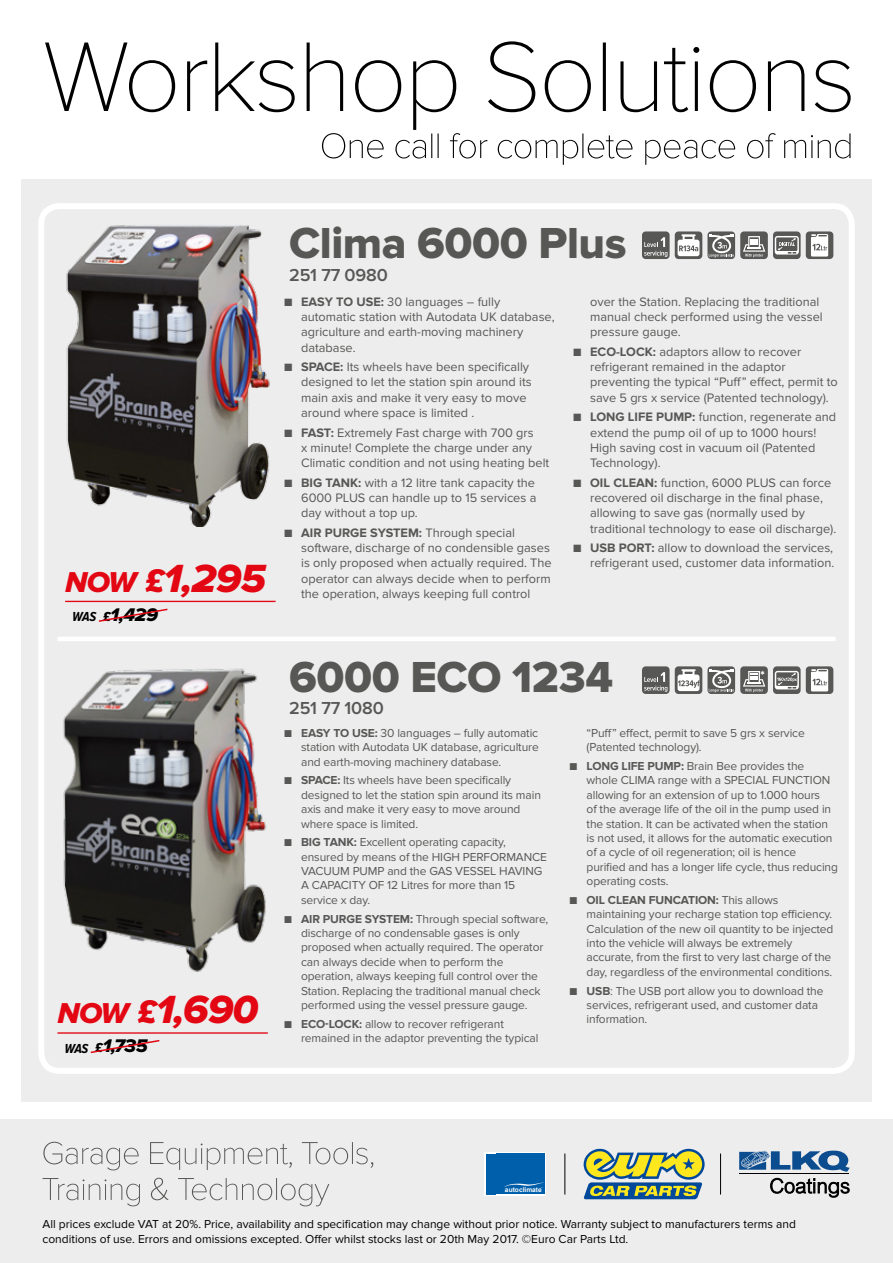
<style>
.page{position:relative;width:893px;height:1263px;background:#fff}
.page>*{position:absolute;margin:0;border:0;box-sizing:border-box;transform-origin:0 0}
.t1{font:45px "Proxima Nova Extrabld";letter-spacing:-.01em;color:#575756}
.t2{font:40.8px "Proxima Nova Extrabld It";letter-spacing:-.02em;color:#e30613}
.t3{font:19.05px "Proxima Nova Extrabld It";letter-spacing:-.02em;color:#000}
.t4{font:600 18px "Proxima Nova";letter-spacing:-.01em;color:#575756}
.t5{font:12.75px/15.3px "Proxima Nova";color:#575756}
.t6{font:12px/14.4px "Proxima Nova";letter-spacing:-.01em;color:#575756}
.t7{font:12px/14.4px "Proxima Nova";color:#000}
.t8{font:12px "Proxima Nova Extrabld";color:#fff}
.t9{font:700 6.6px "Arial";color:#fff}
.s1{font-size:29.85px}
.s2{font-size:33.9px}
.s3{font-family:"Proxima Nova Cond";font-weight:700;font-style:italic;font-size:13.5px}
.s4{font-size:13.5px}
.s5{font-weight:700}
</style>
<div class="page">
<div style="left:0;top:1119px;width:893px;height:144px;background:#ededed"></div>
<svg style="left:322px;top:133px;width:528px;height:32px"></svg>
<svg style="left:45px;top:41px;width:806px;height:89px"></svg>
<hr style="left:720px;top:1153px;width:1px;height:41px;background:#000">
<hr style="left:564px;top:1153px;width:1px;height:41px;background:#000">
<svg style="left:770px;top:1178px;width:80px;height:20px"></svg>
<svg style="left:739px;top:1150px;width:111px;height:22px"></svg>
<hr style="left:739px;top:1173px;width:110px;height:1px;background:#000">
<svg style="left:485px;top:1152px;width:61px;height:44px"></svg>
<div style="left:486px;top:1153px;width:9px;height:41px;background:#005faa"></div>
<div style="left:497px;top:1153px;width:48px;height:41px;background:#005faa"></div>
<svg style="left:504px;top:1182px;width:40px;height:5px"></svg>
<svg style="left:583px;top:1149px;width:122px;height:50px"></svg>
<svg style="left:43px;top:1178px;width:286px;height:28px"></svg>
<svg style="left:43px;top:1142px;width:330px;height:28px"></svg>
<div style="left:21px;top:179px;width:851px;height:922px;background:#ededed"></div>
<hr style="left:57px;top:637px;width:779px;height:4px;background:#fff">
<div style="left:38px;top:203px;width:817px;height:871px;border:6px solid #fff;border-radius:18px"></div>
<hr style="left:65px;top:601px;width:211px;height:1px;background:#e30613">
<svg style="left:98px;top:608px;width:70px;height:14px"></svg>
<hr style="left:57px;top:1032px;width:211px;height:2px;background:#e30613">
<svg style="left:90px;top:1040px;width:70px;height:14px"></svg>
<img style="left:66px;top:225px;width:204px;height:302px">
<img style="left:63px;top:668px;width:204px;height:304px">
<div style="left:806px;top:231px;width:27px;height:28px;background:#575756;border-radius:4px"></div>
<svg style="left:675px;top:231px;width:27px;height:28px"></svg>
<div style="left:642px;top:231px;width:28px;height:28px;background:#575756;border-radius:4px"></div>
<div style="left:740px;top:231px;width:28px;height:28px;background:#575756;border-radius:4px"></div>
<div style="left:707px;top:231px;width:28px;height:28px;background:#575756;border-radius:4px"></div>
<div style="left:773px;top:231px;width:28px;height:28px;background:#575756;border-radius:4px"></div>
<svg style="left:678px;top:234px;width:21px;height:22px"></svg>
<svg style="left:644px;top:237px;width:23px;height:20px"></svg>
<svg style="left:709px;top:235px;width:25px;height:22px"></svg>
<svg style="left:811px;top:234px;width:17px;height:23px"></svg>
<svg style="left:743px;top:236px;width:22px;height:21px"></svg>
<svg style="left:775px;top:236px;width:24px;height:19px"></svg>
<svg style="left:806px;top:666px;width:27px;height:28px"></svg>
<svg style="left:675px;top:666px;width:27px;height:28px"></svg>
<div style="left:642px;top:666px;width:28px;height:28px;background:#575756;border-radius:4px"></div>
<div style="left:740px;top:666px;width:28px;height:28px;background:#575756;border-radius:4px"></div>
<svg style="left:707px;top:666px;width:28px;height:28px"></svg>
<svg style="left:773px;top:666px;width:28px;height:28px"></svg>
<svg style="left:678px;top:669px;width:22px;height:22px"></svg>
<svg style="left:644px;top:672px;width:23px;height:20px"></svg>
<svg style="left:709px;top:670px;width:25px;height:22px"></svg>
<svg style="left:811px;top:669px;width:17px;height:22px"></svg>
<svg style="left:743px;top:671px;width:22px;height:21px"></svg>
<svg style="left:775px;top:671px;width:24px;height:18px"></svg>
<h2 class="t2" style="left:65px;top:555px;width:202px"><span class="s1">NOW</span> <span class="s2">£</span>1,295</h2>
<h3 class="t3" style="left:72px;top:603px;width:87px"><span class="s3">WAS</span> <span class="s4">£</span>1,429</h3>
<h2 class="t2" style="left:57px;top:986px;width:202px"><span class="s1">NOW</span> <span class="s2">£</span>1,690</h2>
<h3 class="t3" style="left:64px;top:1035px;width:85px"><span class="s3">WAS</span> <span class="s4">£</span>1,735</h3>
<h1 class="t1" style="left:289px;top:218px;width:339px">Clima 6000 Plus</h1>
<h3 class="t4" style="left:289px;top:264px;width:100px">251 77 0980</h3>
<p class="t5" style="left:301px;top:294px;width:255px;text-indent:-17px">■ <span class="s5">EASY TO USE:</span> 30 languages – fully automatic station with Autodata UK database, agriculture and earth-moving machinery database.</p>
<p class="t5" style="left:301px;top:359px;width:232px;text-indent:-17px">■ <span class="s5">SPACE:</span> Its wheels have been specifically designed to let the station spin around its main axis and make it very easy to move around where space is limited .</p>
<p class="t5" style="left:301px;top:425px;width:250px;text-indent:-17px">■ <span class="s5">FAST:</span> Extremely Fast charge with 700 grs<br>x minute! Complete the charge under any<br>Climatic condition and not using heating belt</p>
<p class="t5" style="left:301px;top:475px;width:237px;text-align:justify;text-indent:-17px">■ <span class="s5">BIG TANK:</span> with a 12 litre tank capacity the 6000 PLUS can handle up to 15 services a day without a top up.</p>
<p class="t5" style="left:301px;top:525px;width:252px;text-indent:-17px">■ <span class="s5">AIR PURGE SYSTEM:</span> Through special software, discharge of no condensible gases is only proposed when actually required. The operator can always decide when to perform the operation, always keeping full control</p>
<p class="t5" style="left:590px;top:294px;width:234px">over the Station. Replacing the traditional manual check performed using the vessel pressure gauge.</p>
<p class="t5" style="left:590px;top:344px;width:249px;text-indent:-17px">■ <span class="s5">ECO-LOCK:</span> adaptors allow to recover refrigerant remained in the adaptor preventing the typical “Puff” effect, permit to save 5 grs x service (Patented technology).</p>
<p class="t5" style="left:590px;top:409px;width:248px;text-indent:-17px">■ <span class="s5">LONG LIFE PUMP:</span> function, regenerate and extend the pump oil of up to 1000 hours!<br>High saving cost in vacuum oil (Patented Technology).</p>
<p class="t5" style="left:590px;top:475px;width:248px;text-indent:-17px">■ <span class="s5">OIL CLEAN:</span> function, 6000 PLUS can force recovered oil discharge in the final phase, allowing to save gas (normally used by traditional technology to ease oil discharge).</p>
<p class="t5" style="left:573px;top:540px;width:263px;text-align:right">■ <span class="s5">USB PORT:</span> allow to download the services, refrigerant used, customer data information.</p>
<h1 class="t1" style="left:289px;top:651px;width:325px">6000 ECO 1234</h1>
<h3 class="t4" style="left:289px;top:697px;width:96px">251 77 1080</h3>
<p class="t8" style="left:761px;top:668px;width:6px">*</p>
<p class="t6" style="left:301px;top:726px;width:239px;text-align:justify;text-indent:-17px">■ <span class="s5">EASY TO USE:</span> 30 languages – fully automatic station with Autodata UK database, agriculture and earth-moving machinery database.</p>
<p class="t6" style="left:301px;top:773px;width:241px;text-indent:-17px">■ <span class="s5">SPACE:</span> Its wheels have been specifically designed to let the station spin around its main axis and make it very easy to move around where space is limited.</p>
<p class="t6" style="left:301px;top:835px;width:247px;text-indent:-17px">■ <span class="s5">BIG TANK:</span> Excellent operating capacity, ensured by means of the HIGH PERFORMANCE VACUUM PUMP and the GAS VESSEL HAVING A CAPACITY OF 12 Litres for more than 15 service x day.</p>
<p class="t6" style="left:301px;top:911px;width:249px;text-indent:-17px">■ <span class="s5">AIR PURGE SYSTEM:</span> Through special software, discharge of no condensable gases is only proposed when actually required. The operator can always decide when to perform the operation, always keeping full control over the Station. Replacing the traditional manual check performed using the vessel pressure gauge.</p>
<p class="t6" style="left:301px;top:1016px;width:239px;text-indent:-17px">■ <span class="s5">ECO-LOCK:</span> allow to recover refrigerant remained in the adaptor preventing the typical</p>
<p class="t6" style="left:587px;top:726px;width:220px">“Puff” effect, permit to save 5 grs x service (Patented technology).</p>
<p class="t6" style="left:587px;top:759px;width:253px;text-indent:-17px">■ <span class="s5">LONG LIFE PUMP:</span> Brain Bee provides the whole CLIMA range with a SPECIAL FUNCTION allowing for an extension of up to 1.000 hours<br>of the average life of the oil in the pump used in the station. It can be activated when the station is not used, it allows for the automatic execution of a cycle of oil regeneration; oil is hence purified and has a longer life cycle, thus reducing operating costs.</p>
<p class="t6" style="left:587px;top:893px;width:248px;text-indent:-17px">■ <span class="s5">OIL CLEAN FUNCATION:</span> This allows maintaining your recharge station top efficiency.<br>Calculation of the new oil quantity to be injected into the vehicle will always be extremely accurate, from the first to very last charge of the day, regardless of the environmental conditions.</p>
<p class="t6" style="left:587px;top:983px;width:238px;text-indent:-17px">■ <span class="s5">USB</span>: The USB port allow you to download the services, refrigerant used, and customer data information.</p>
<p class="t9" style="left:505px;top:1185px;width:38px">autoclimate</p>
<p class="t7" style="left:43px;top:1217px;width:755px">All prices exclude VAT at 20%. Price, availability and specification may change without prior notice. Warranty subject to manufacturers terms and conditions of use. Errors and omissions excepted. Offer whilst stocks last or 20th May 2017. ©Euro Car Parts Ltd.</p>
</div>
